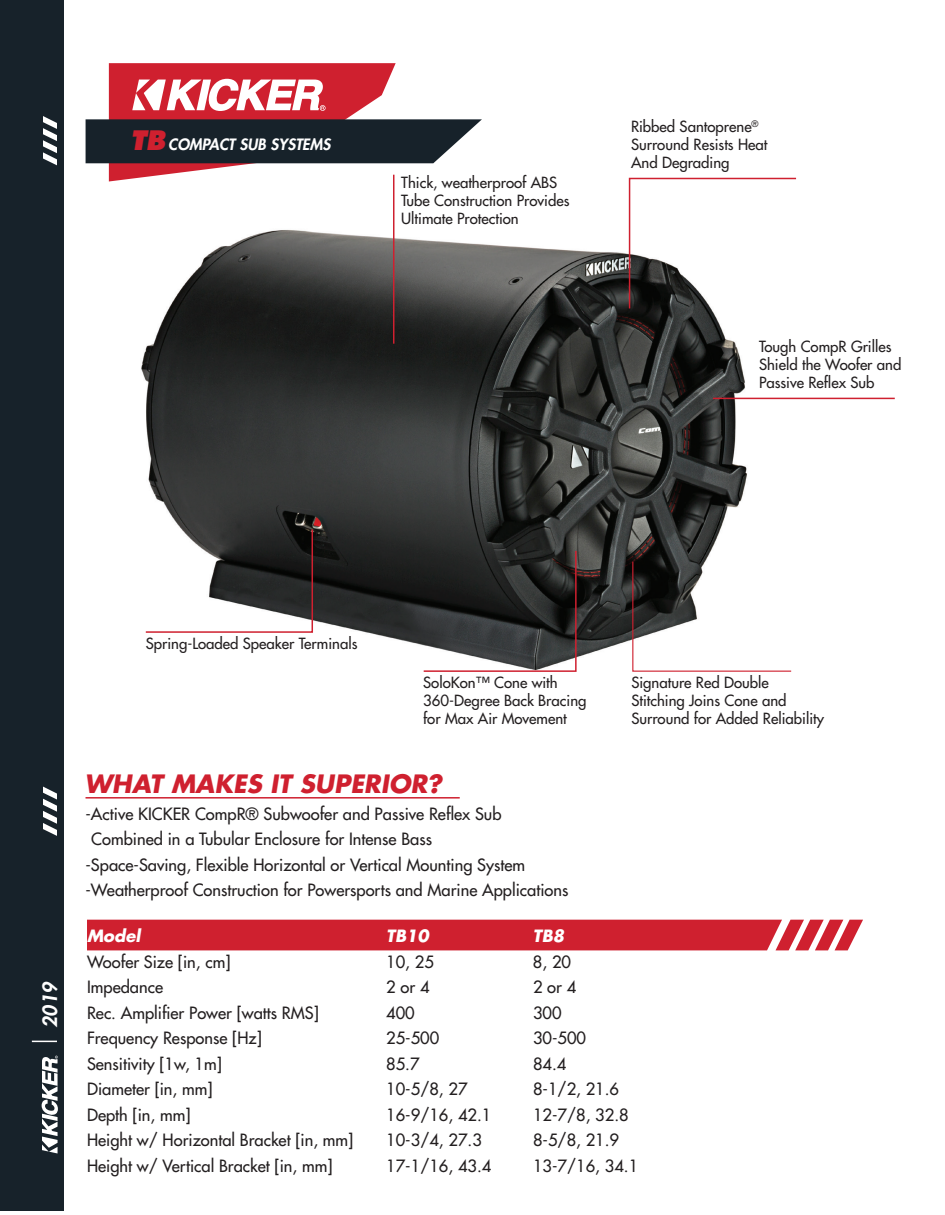
<style>
.page{position:relative;width:945px;height:1215px;background:#fff}
.page>*{position:absolute;margin:0;border:0;box-sizing:border-box;transform-origin:0 0}
.t1{font:italic 700 24.6px "Futura Std";color:#cf202f}
.t2{font:italic 800 19.2px "Futura Std";color:#fff}
.t3{font:500 16.5px "Futura Std";color:#231f20}
.t4{font:italic 700 16.5px "Futura Std";color:#fff}
.t5{font:italic 800 15.3px "Futura Std";color:#fff}
.t6{font:500 15px/18px "Futura Std";color:#231f20}
.s1{font-size:26.1px;color:#cf202f}
</style>
<div class="page">
<img style="left:85px;top:119px;width:810px;height:538px">
<svg style="left:86px;top:63px;width:396px;height:118px"></svg>
<svg style="left:628px;top:177px;width:170px;height:133px"></svg>
<hr style="left:713px;top:398px;width:182px;height:1px;background:#cf202f">
<hr style="left:393px;top:175px;width:1px;height:169px;background:#cf202f">
<svg style="left:144px;top:528px;width:170px;height:106px"></svg>
<svg style="left:422px;top:549px;width:155px;height:123px;background:#3f3d3d"></svg>
<svg style="left:632px;top:560px;width:160px;height:112px"></svg>
<hr style="left:86px;top:797px;width:374px;height:2px;background:#cf202f">
<div style="left:87px;top:920px;width:776px;height:30px;background:#cf202f"></div>
<div style="left:0;top:0;width:64px;height:1211px;background:#17222a"></div>
<svg style="left:42px;top:1056px;width:16px;height:98px"></svg>
<svg style="left:43px;top:787px;width:14px;height:49px"></svg>
<svg style="left:43px;top:116px;width:14px;height:49px"></svg>
<svg style="left:32px;top:1041px;width:25px;height:1px"></svg>
<p class="t5" style="left:130px;top:135px;width:202px"><span class="s1">TB</span> COMPACT SUB SYSTEMS</p>
<p class="t6" style="left:401px;top:173px;width:170px">Thick, weatherproof ABS<br>Tube Construction Provides<br>Ultimate Protection</p>
<p class="t6" style="left:631px;top:118px;width:138px">Ribbed Santoprene<sup>®<br></sup>Surround Resists Heat<br>And Degrading</p>
<p class="t6" style="left:759px;top:338px;width:144px">Tough CompR Grilles<br>Shield the Woofer and<br>Passive Reflex Sub</p>
<p class="t2" style="left:38px;top:1028px;width:48px;rotate:-90deg">2019</p>
<p class="t6" style="left:146px;top:635px;width:213px">Spring-Loaded Speaker Terminals</p>
<p class="t6" style="left:423px;top:674px;width:165px">SoloKon™ Cone with<br>360-Degree Back Bracing for Max Air Movement</p>
<p class="t6" style="left:631px;top:674px;width:194px">Signature Red Double<br>Stitching Joins Cone and<br>Surround for Added Reliability</p>
<h1 class="t1" style="left:84px;top:767px;width:359px">WHAT MAKES IT SUPERIOR?</h1>
<p class="t3" style="left:86px;top:804px;width:418px">-Active KICKER CompR® Subwoofer and Passive Reflex Sub</p>
<p class="t3" style="left:91px;top:829px;width:342px">Combined in a Tubular Enclosure for Intense Bass</p>
<p class="t3" style="left:86px;top:855px;width:441px">-Space-Saving, Flexible Horizontal or Vertical Mounting System</p>
<p class="t3" style="left:86px;top:880px;width:484px">-Weatherproof Construction for Powersports and Marine Applications</p>
<p class="t4" style="left:87px;top:925px;width:55px">Model</p>
<p class="t4" style="left:386px;top:925px;width:44px">TB10</p>
<p class="t4" style="left:533px;top:925px;width:33px">TB8</p>
<p class="t3" style="left:87px;top:951px;width:145px">Woofer Size [in, cm]</p>
<p class="t3" style="left:386px;top:951px;width:49px">10, 25</p>
<p class="t3" style="left:533px;top:951px;width:40px">8, 20</p>
<p class="t3" style="left:87px;top:977px;width:78px">Impedance</p>
<p class="t3" style="left:386px;top:977px;width:45px">2 or 4</p>
<p class="t3" style="left:533px;top:977px;width:45px">2 or 4</p>
<p class="t3" style="left:87px;top:1002px;width:233px">Rec. Amplifier Power [watts RMS]</p>
<p class="t3" style="left:386px;top:1002px;width:30px">400</p>
<p class="t3" style="left:533px;top:1002px;width:30px">300</p>
<p class="t3" style="left:87px;top:1028px;width:176px">Frequency Response [Hz]</p>
<p class="t3" style="left:386px;top:1028px;width:55px">25-500</p>
<p class="t3" style="left:533px;top:1028px;width:55px">30-500</p>
<p class="t3" style="left:87px;top:1053px;width:136px">Sensitivity [1w, 1m]</p>
<p class="t3" style="left:386px;top:1053px;width:35px">85.7</p>
<p class="t3" style="left:533px;top:1053px;width:35px">84.4</p>
<p class="t3" style="left:87px;top:1079px;width:127px">Diameter [in, mm]</p>
<p class="t3" style="left:386px;top:1079px;width:83px">10-5/8, 27</p>
<p class="t3" style="left:533px;top:1079px;width:88px">8-1/2, 21.6</p>
<p class="t3" style="left:87px;top:1104px;width:105px">Depth [in, mm]</p>
<p class="t3" style="left:386px;top:1104px;width:107px">16-9/16, 42.1</p>
<p class="t3" style="left:533px;top:1104px;width:97px">12-7/8, 32.8</p>
<p class="t3" style="left:87px;top:1130px;width:268px">Height w/ Horizontal Bracket [in, mm]</p>
<p class="t3" style="left:386px;top:1130px;width:97px">10-3/4, 27.3</p>
<p class="t3" style="left:533px;top:1130px;width:88px">8-5/8, 21.9</p>
<p class="t3" style="left:87px;top:1155px;width:247px">Height w/ Vertical Bracket [in, mm]</p>
<p class="t3" style="left:386px;top:1155px;width:107px">17-1/16, 43.4</p>
<p class="t3" style="left:533px;top:1155px;width:107px">13-7/16, 34.1</p>
</div>
